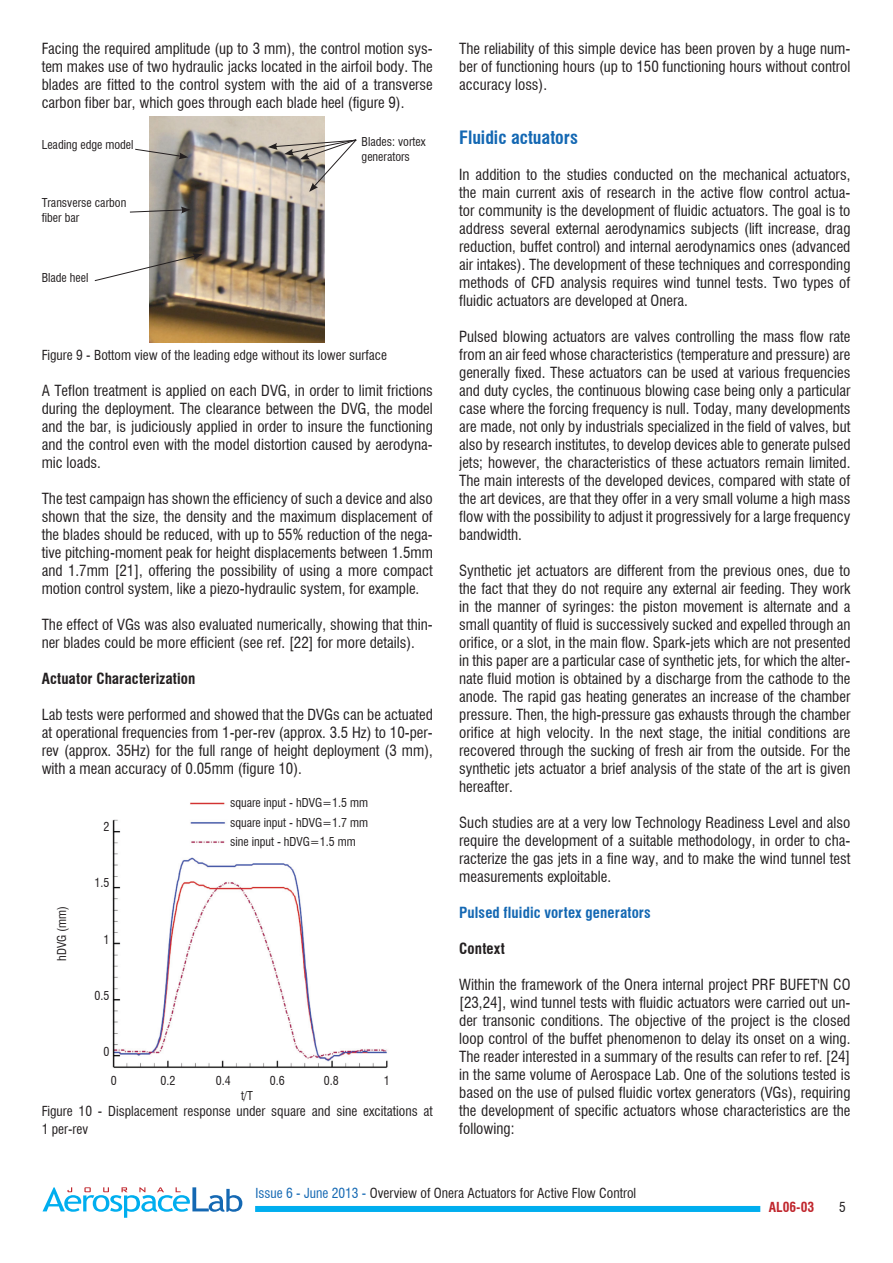
<style>
.page{position:relative;width:893px;height:1263px;background:#fff}
.page>*{position:absolute;margin:0;border:0;box-sizing:border-box;transform-origin:0 0}
.t1{font:700 condensed 18px "Swiss 721 BT";color:#1468b3}
.t2{font:condensed 15px/18px "Swiss 721 BT";color:#231f20;text-align:justify}
.t3{font:700 condensed 15px "Swiss 721 BT";letter-spacing:.01em;color:#231f20}
.t4{font:700 condensed 15px "Swiss 721 BT";letter-spacing:.005em;color:#1468b3}
.t5{font:condensed 13.5px/18px "Swiss 721 BT";color:#231f20}
.t6{font:700 condensed 13.5px "Swiss 721 BT";color:#c0262d}
.t7{font:condensed 12px/15px "Swiss 721 BT";color:#231f20}
.s1{color:#1468b3}
</style>
<div class="page">
<div style="left:255px;top:1206px;width:505px;height:6px;background:#00aeef"></div>
<svg style="left:43px;top:1187px;width:199px;height:31px"></svg>
<img style="left:150px;top:117px;width:175px;height:225px">
<img style="left:112px;top:802px;width:276px;height:266px">
<svg style="left:135px;top:148px;width:53px;height:11px"></svg>
<svg style="left:129px;top:207px;width:61px;height:6px"></svg>
<svg style="left:94px;top:253px;width:108px;height:29px"></svg>
<svg style="left:268px;top:139px;width:89px;height:53px"></svg>
<p class="t2" style="left:42px;top:40px;width:393px">Facing the required amplitude (up to 3 mm), the control motion sys&shy;tem makes use of two hydraulic jacks located in the airfoil body. The blades are fitted to the control system with the aid of a transverse carbon fiber bar, which goes through each blade heel (figure 9).</p>
<p class="t7" style="left:42px;top:137px;width:93px">Leading edge model</p>
<p class="t7" style="left:42px;top:195px;width:86px">Transverse carbon fiber bar</p>
<p class="t7" style="left:42px;top:270px;width:48px">Blade heel</p>
<p class="t7" style="left:362px;top:134px;width:65px">Blades: vortex generators</p>
<p class="t5" style="left:42px;top:346px;width:347px">Figure 9 - Bottom view of the leading edge without its lower surface</p>
<p class="t2" style="left:42px;top:382px;width:393px">A Teflon treatment is applied on each DVG, in order to limit frictions during the deployment. The clearance between the DVG, the model and the bar, is judiciously applied in order to insure the functioning and the control even with the model distortion caused by aerodyna&shy;mic loads.</p>
<p class="t2" style="left:42px;top:490px;width:393px">The test campaign has shown the efficiency of such a device and also shown that the size, the density and the maximum displacement of the blades should be reduced, with up to 55% reduction of the nega&shy;tive pitching-moment peak for height displacements between 1.5mm and 1.7mm [21], offering the possibility of using a more compact motion control system, like a piezo-hydraulic system, for example.</p>
<p class="t2" style="left:42px;top:616px;width:393px">The effect of VGs was also evaluated numerically, showing that thin&shy;ner blades could be more efficient (see ref. [22] for more details).</p>
<p class="t3" style="left:42px;top:670px;width:155px">Actuator Characterization</p>
<p class="t2" style="left:42px;top:706px;width:393px">Lab tests were performed and showed that the DVGs can be actuated at operational frequencies from 1-per-rev (approx. 3.5 Hz) to 10-per&shy;rev (approx. 35Hz) for the full range of height deployment (3 mm), with a mean accuracy of 0.05mm (figure 10).</p>
<p class="t7" style="left:54px;top:961px;width:56px;rotate:-90deg">hDVG (mm)</p>
<p class="t7" style="left:104px;top:819px;width:7px">2</p>
<p class="t7" style="left:95px;top:875px;width:16px">1.5</p>
<p class="t7" style="left:104px;top:932px;width:7px">1</p>
<p class="t7" style="left:95px;top:988px;width:16px">0.5</p>
<p class="t7" style="left:104px;top:1044px;width:7px">0</p>
<p class="t7" style="left:230px;top:793px;width:139px;line-height:19.5px;text-align:justify">square input - hDVG=1.5 mm square input - hDVG=1.7 mm sine input - hDVG=1.5 mm</p>
<p class="t7" style="left:111px;top:1073px;width:7px">0</p>
<p class="t7" style="left:160px;top:1073px;width:16px">0.2</p>
<p class="t7" style="left:216px;top:1073px;width:16px">0.4</p>
<p class="t7" style="left:270px;top:1073px;width:16px">0.6</p>
<p class="t7" style="left:324px;top:1073px;width:16px">0.8</p>
<p class="t7" style="left:384px;top:1073px;width:7px">1</p>
<p class="t7" style="left:241px;top:1088px;width:14px">t/T</p>
<p class="t5" style="left:42px;top:1102px;width:393px">Figure 10 - Displacement response under square and sine excitations at<br>1 per-rev</p>
<p class="t2" style="left:459px;top:40px;width:393px">The reliability of this simple device has been proven by a huge num&shy;ber of functioning hours (up to 150 functioning hours without control accuracy loss).</p>
<p class="t1" style="left:459px;top:127px;width:120px">Fluidic actuators</p>
<p class="t2" style="left:459px;top:166px;width:393px">In addition to the studies conducted on the mechanical actuators, the main current axis of research in the active flow control actua&shy;tor community is the development of fluidic actuators. The goal is to address several external aerodynamics subjects (lift increase, drag reduction, buffet control) and internal aerodynamics ones (advanced air intakes). The development of these techniques and corresponding methods of CFD analysis requires wind tunnel tests. Two types of fluidic actuators are developed at Onera.</p>
<p class="t2" style="left:459px;top:328px;width:393px">Pulsed blowing actuators are valves controlling the mass flow rate from an air feed whose characteristics (temperature and pressure) are generally fixed. These actuators can be used at various frequencies and duty cycles, the continuous blowing case being only a particular case where the forcing frequency is null. Today, many developments are made, not only by industrials specialized in the field of valves, but also by research institutes, to develop devices able to generate pulsed jets; however, the characteristics of these actuators remain limited.<br>The main interests of the developed devices, compared with state of the art devices, are that they offer in a very small volume a high mass flow with the possibility to adjust it progressively for a large frequency bandwidth.</p>
<p class="t2" style="left:459px;top:562px;width:393px">Synthetic jet actuators are different from the previous ones, due to the fact that they do not require any external air feeding. They work in the manner of syringes: the piston movement is alternate and a small quantity of fluid is successively sucked and expelled through an orifice, or a slot, in the main flow. Spark-jets which are not presented in this paper are a particular case of synthetic jets, for which the alter&shy;nate fluid motion is obtained by a discharge from the cathode to the anode. The rapid gas heating generates an increase of the chamber pressure. Then, the high-pressure gas exhausts through the chamber orifice at high velocity. In the next stage, the initial conditions are recovered through the sucking of fresh air from the outside. For the synthetic jets actuator a brief analysis of the state of the art is given hereafter.</p>
<p class="t2" style="left:459px;top:814px;width:393px">Such studies are at a very low Technology Readiness Level and also require the development of a suitable methodology, in order to cha&shy;racterize the gas jets in a fine way, and to make the wind tunnel test measurements exploitable.</p>
<p class="t4" style="left:459px;top:904px;width:193px">Pulsed fluidic vortex generators</p>
<p class="t3" style="left:459px;top:940px;width:47px">Context</p>
<p class="t2" style="left:459px;top:976px;width:393px">Within the framework of the Onera internal project PRF BUFET'N CO [23,24], wind tunnel tests with fluidic actuators were carried out un&shy;der transonic conditions. The objective of the project is the closed loop control of the buffet phenomenon to delay its onset on a wing.<br>The reader interested in a summary of the results can refer to ref. [24] in the same volume of Aerospace Lab. One of the solutions tested is based on the use of pulsed fluidic vortex generators (VGs), requiring the development of specific actuators whose characteristics are the following:</p>
<p class="t5" style="left:255px;top:1183px;width:382px"><span class="s1">Issue 6 - June 2013 -</span> Overview of Onera Actuators for Active Flow Control</p>
<p class="t6" style="left:769px;top:1199px;width:47px">AL06-03</p>
<p class="t5" style="left:839px;top:1198px;width:8px">5</p>
</div>
